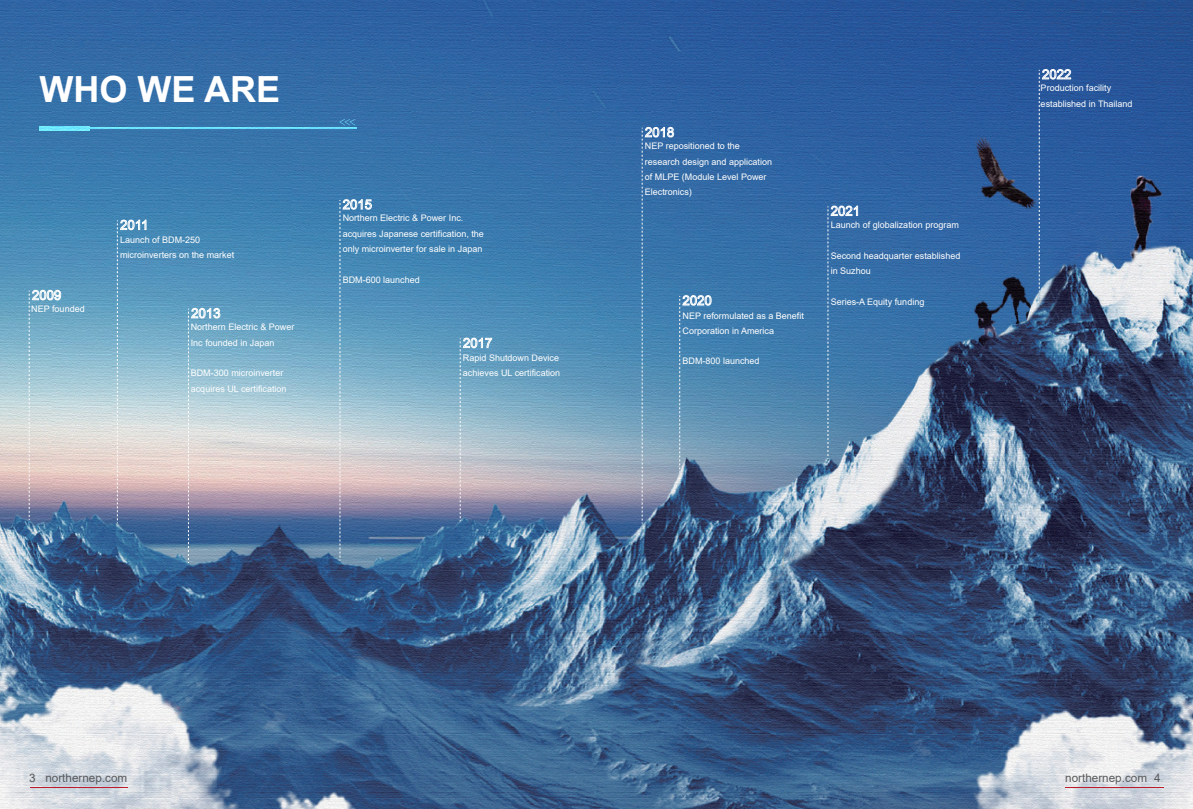
<style>
.page{position:relative;width:1193px;height:809px;background:#fff}
.page>*{position:absolute;margin:0;border:0;box-sizing:border-box;transform-origin:0 0}
.t1{font:700 36px "Arial";color:#fff}
.t2{font:11.7px "Arial";color:#57585a}
.t3{font:9px/15.3px "Arial";color:#fff}
</style>
<div class="page">
<img style="left:0;top:0;width:1192px;height:809px">
<hr style="left:1064px;top:787px;width:99px;height:1px;background:#be1d2c">
<svg style="left:641px;top:127px;width:32px;height:396px;background:#5585af"></svg>
<svg style="left:679px;top:295px;width:32px;height:177px;background:#5e90b5"></svg>
<svg style="left:827px;top:206px;width:30px;height:253px;background:#467cac"></svg>
<svg style="left:1038px;top:69px;width:32px;height:223px;background:#35629f"></svg>
<hr style="left:30px;top:787px;width:97px;height:1px;background:#be1d2c">
<hr style="left:90px;top:128px;width:266px;height:1px;background:#fff">
<svg style="left:39px;top:126px;width:51px;height:5px"></svg>
<svg style="left:339px;top:119px;width:16px;height:6px"></svg>
<svg style="left:29px;top:290px;width:32px;height:230px;background:#abbdca"></svg>
<svg style="left:188px;top:308px;width:32px;height:255px;background:#a1b4c6"></svg>
<svg style="left:340px;top:199px;width:32px;height:361px;background:#7da2be"></svg>
<svg style="left:460px;top:338px;width:32px;height:183px;background:#96afc3"></svg>
<svg style="left:117px;top:220px;width:29px;height:303px;background:#95b2c7"></svg>
<h1 class="t1" style="left:39px;top:63px;width:242px">WHO WE ARE</h1>
<p class="t3" style="left:31px;top:302px;width:55px">NEP founded</p>
<p class="t3" style="left:120px;top:232px;width:116px">Launch of BDM-250 microinverters on the market</p>
<p class="t3" style="left:191px;top:320px;width:105px">Northern Electric &amp; Power<br>Inc founded in Japan</p>
<p class="t3" style="left:191px;top:365px;width:97px">BDM-300 microinverter acquires UL certification</p>
<p class="t3" style="left:342px;top:211px;width:143px">Northern Electric &amp; Power Inc. acquires Japanese certification, the only microinverter for sale in Japan</p>
<p class="t3" style="left:342px;top:272px;width:79px">BDM-600 launched</p>
<p class="t3" style="left:463px;top:350px;width:99px">Rapid Shutdown Device achieves UL certification</p>
<p class="t3" style="left:644px;top:139px;width:129px">NEP repositioned to the research design and application of MLPE (Module Level Power<br>Electronics)</p>
<p class="t3" style="left:682px;top:308px;width:123px">NEP reformulated as a Benefit<br>Corporation in America</p>
<p class="t3" style="left:682px;top:354px;width:79px">BDM-800 launched</p>
<p class="t3" style="left:830px;top:217px;width:130px">Launch of globalization program</p>
<p class="t3" style="left:830px;top:248px;width:131px">Second headquarter established in Suzhou</p>
<p class="t3" style="left:830px;top:294px;width:95px">Series-A Equity funding</p>
<p class="t3" style="left:1040px;top:80px;width:93px">Production facility established in Thailand</p>
<p class="t2" style="left:29px;top:770px;width:100px">3 northernep.com</p>
<p class="t2" style="left:1064px;top:770px;width:97px">northernep.com 4</p>
</div>
